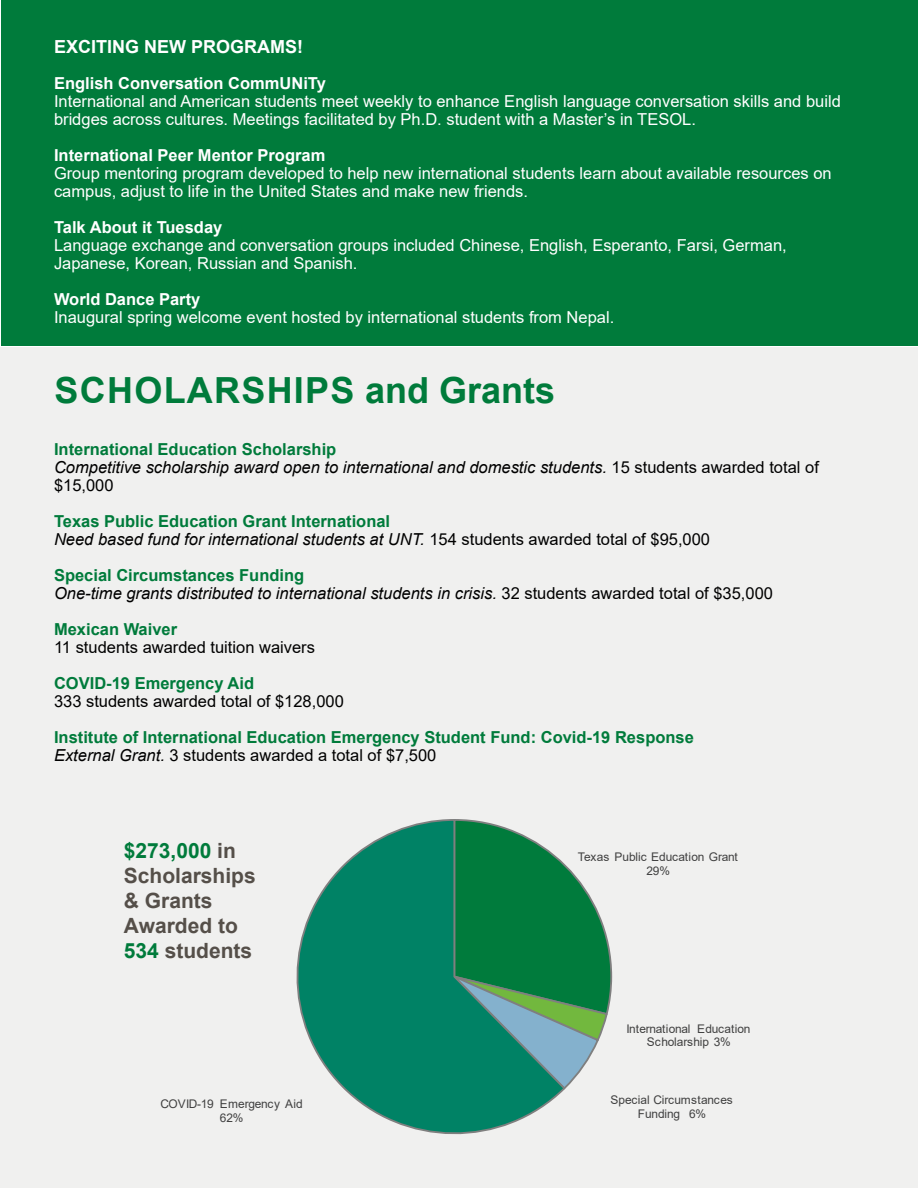
<style>
.page{position:relative;width:918px;height:1188px;background:#fff}
.page>*{position:absolute;margin:0;border:0;box-sizing:border-box;transform-origin:0 0}
.t1{font:700 36px "Arial";letter-spacing:.035em;color:#007b3b}
.t2{font:700 21px "Arial";color:#554f49}
.t3{font:700 21px "Arial";color:#007b3b}
.t4{font:700 18px "Arial";color:#fff}
.t5{font:16.5px/18px "Arial";color:#fff}
.t6{font:italic 16.5px/18px "Arial";color:#000}
.t7{font:700 16.5px "Arial";color:#007b3b}
.t8{font:16.5px "Arial";color:#000}
.t9{font:700 16.5px "Arial";color:#fff}
.t10{font:11.85px/13.8px "Arial";letter-spacing:-.02em;color:#404040;text-align:center}
.s1{font-style:normal}
.s2{font-style:italic}
.s3{color:#554f49}
.s4{color:#007b3b}
</style>
<div class="page">
<div style="left:0;top:347px;width:918px;height:841px;background:#f0f0ef"></div>
<div style="left:1px;top:0;width:917px;height:346px;background:#007b3b"></div>
<svg style="left:567px;top:866px;width:46px;height:221px"></svg>
<svg style="left:296px;top:819px;width:271px;height:316px"></svg>
<p class="t4" style="left:54px;top:34px;width:251px">EXCITING NEW PROGRAMS!</p>
<p class="t9" style="left:54px;top:71px;width:273px">English Conversation CommUNiTy</p>
<p class="t5" style="left:54px;top:92px;width:788px">International and American students meet weekly to enhance English language conversation skills and build bridges across cultures. Meetings facilitated by Ph.D. student with a Master’s in TESOL.</p>
<p class="t9" style="left:54px;top:143px;width:273px">International Peer Mentor Program</p>
<p class="t5" style="left:54px;top:164px;width:779px">Group mentoring program developed to help new international students learn about available resources on campus, adjust to life in the United States and make new friends.</p>
<p class="t9" style="left:54px;top:215px;width:170px">Talk About it Tuesday</p>
<p class="t5" style="left:54px;top:236px;width:734px">Language exchange and conversation groups included Chinese, English, Esperanto, Farsi, German,</p>
<p class="t5" style="left:54px;top:254px;width:305px">Japanese, Korean, Russian and Spanish.</p>
<p class="t9" style="left:54px;top:287px;width:148px">World Dance Party</p>
<p class="t5" style="left:54px;top:308px;width:562px">Inaugural spring welcome event hosted by international students from Nepal.</p>
<p class="t1" style="left:55px;top:365px;width:502px">SCHOLARSHIPS and Grants</p>
<p class="t7" style="left:54px;top:437px;width:284px">International Education Scholarship</p>
<p class="t6" style="left:54px;top:458px;width:766px">Competitive scholarship award open to international and domestic students. <span class="s1">15 students awarded total of $15,000</span></p>
<p class="t7" style="left:54px;top:509px;width:338px">Texas Public Education Grant International</p>
<p class="t6" style="left:54px;top:530px;width:658px">Need based fund for international students at UNT. <span class="s1">154 students awarded total of $95,000</span></p>
<p class="t7" style="left:54px;top:563px;width:252px">Special Circumstances Funding</p>
<p class="t6" style="left:54px;top:584px;width:721px">One-time grants distributed to international students in crisis. <span class="s1">32 students awarded total of $35,000</span></p>
<p class="t7" style="left:54px;top:617px;width:125px">Mexican Waiver</p>
<p class="t8" style="left:54px;top:636px;width:263px">11 students awarded tuition waivers</p>
<p class="t7" style="left:54px;top:671px;width:202px">COVID-19 Emergency Aid</p>
<p class="t8" style="left:54px;top:690px;width:291px">333 students awarded total of $128,000</p>
<p class="t7" style="left:54px;top:725px;width:641px">Institute of International Education Emergency Student Fund: Covid-19 Response</p>
<p class="t8" style="left:54px;top:744px;width:384px"><span class="s2">External Grant.</span> 3 students awarded a total of $7,500</p>
<p class="t3" style="left:124px;top:835px;width:114px">$273,000 <span class="s3">in</span></p>
<p class="t2" style="left:124px;top:861px;width:133px">Scholarships</p>
<p class="t2" style="left:124px;top:886px;width:90px">&amp; Grants</p>
<p class="t2" style="left:124px;top:911px;width:115px">Awarded to</p>
<p class="t2" style="left:124px;top:936px;width:130px"><span class="s4">534</span> students</p>
<p class="t10" style="left:160px;top:1097px;width:144px">COVID-19 Emergency Aid<br>62%</p>
<p class="t10" style="left:578px;top:850px;width:162px">Texas Public Education Grant<br>29%</p>
<p class="t10" style="left:627px;top:1021px;width:125px">International Education<br>Scholarship 3%</p>
<p class="t10" style="left:610px;top:1093px;width:124px">Special Circumstances<br>Funding 6%</p>
</div>
